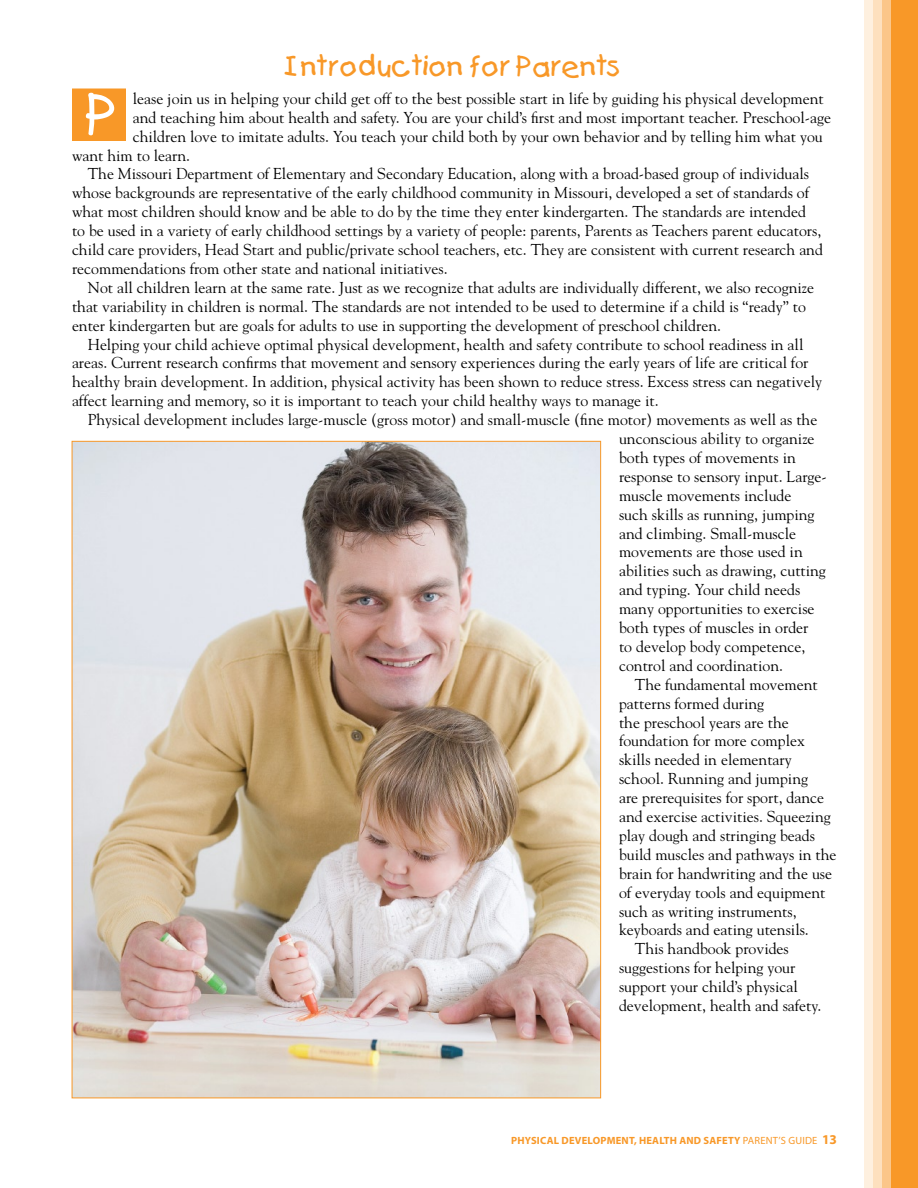
<style>
.page{position:relative;width:918px;height:1188px;background:#fff}
.page>*{position:absolute;margin:0;border:0;box-sizing:border-box;transform-origin:0 0}
.t1{font:54px "Catchup";color:#fff}
.t2{font:27px "Catchup";color:#f89828}
.t3{font:15.75px "Goudy";color:#000}
.t4{font:700 10.5px "Myriad Pro";letter-spacing:.02em;color:#f89828}
.s1{font-weight:400}
.s2{font-size:13.5px}
</style>
<div class="page">
<div style="left:72px;top:88px;width:54px;height:53px;background:#f89828"></div>
<img style="left:74px;top:443px;width:525px;height:653px">
<div style="left:891px;top:0;width:27px;height:1188px;background:#f89828"></div>
<div style="left:882px;top:0;width:9px;height:1188px;background:#fbc689"></div>
<div style="left:873px;top:0;width:9px;height:1188px;background:#fde0be"></div>
<div style="left:864px;top:0;width:9px;height:1188px;background:#fef0df"></div>
<h2 class="t2" style="left:287px;top:48px;width:336px">Introduction for Parents</h2>
<p class="t3" style="left:133px;top:89px;width:693px">lease join us in helping your child get off to the best possible start in life by guiding his physical development</p>
<p class="t3" style="left:133px;top:108px;width:700px">and teaching him about health and safety. You are your child’s first and most important teacher. Preschool-age</p>
<p class="t3" style="left:133px;top:126px;width:692px">children love to imitate adults. You teach your child both by your own behavior and by telling him what you</p>
<p class="t3" style="left:72px;top:145px;width:120px">want him to learn.</p>
<p class="t3" style="left:88px;top:164px;width:723px">The Missouri Department of Elementary and Secondary Education, along with a broad-based group of individuals</p>
<p class="t3" style="left:72px;top:183px;width:739px">whose backgrounds are representative of the early childhood community in Missouri, developed a set of standards of</p>
<p class="t3" style="left:72px;top:202px;width:735px">what most children should know and be able to do by the time they enter kindergarten. The standards are intended</p>
<p class="t3" style="left:72px;top:221px;width:751px">to be used in a variety of early childhood settings by a variety of people: parents, Parents as Teachers parent educators,</p>
<p class="t3" style="left:72px;top:240px;width:752px">child care providers, Head Start and public/private school teachers, etc. They are consistent with current research and</p>
<p class="t3" style="left:72px;top:259px;width:377px">recommendations from other state and national initiatives.</p>
<p class="t3" style="left:88px;top:278px;width:728px">Not all children learn at the same rate. Just as we recognize that adults are individually different, we also recognize</p>
<p class="t3" style="left:72px;top:297px;width:735px">that variability in children is normal. The standards are not intended to be used to determine if a child is “ready” to</p>
<p class="t3" style="left:72px;top:315px;width:651px">enter kindergarten but are goals for adults to use in supporting the development of preschool children.</p>
<p class="t3" style="left:88px;top:334px;width:717px">Helping your child achieve optimal physical development, health and safety contribute to school readiness in all</p>
<p class="t3" style="left:72px;top:353px;width:738px">areas. Current research confirms that movement and sensory experiences during the early years of life are critical for</p>
<p class="t3" style="left:72px;top:372px;width:752px">healthy brain development. In addition, physical activity has been shown to reduce stress. Excess stress can negatively</p>
<p class="t3" style="left:72px;top:391px;width:588px">affect learning and memory, so it is important to teach your child healthy ways to manage it.</p>
<p class="t3" style="left:88px;top:410px;width:731px">Physical development includes large-muscle (gross motor) and small-muscle (fine motor) movements as well as the</p>
<p class="t3" style="left:619px;top:429px;width:197px">unconscious ability to organize</p>
<p class="t3" style="left:619px;top:448px;width:178px">both types of movements in</p>
<p class="t3" style="left:619px;top:467px;width:209px">response to sensory input. Large-</p>
<p class="t3" style="left:619px;top:486px;width:174px">muscle movements include</p>
<p class="t3" style="left:619px;top:504px;width:197px">such skills as running, jumping</p>
<p class="t3" style="left:619px;top:523px;width:179px">and climbing. Small-muscle</p>
<p class="t3" style="left:619px;top:542px;width:185px">movements are those used in</p>
<p class="t3" style="left:619px;top:561px;width:208px">abilities such as drawing, cutting</p>
<p class="t3" style="left:619px;top:580px;width:183px">and typing. Your child needs</p>
<p class="t3" style="left:619px;top:599px;width:197px">many opportunities to exercise</p>
<p class="t3" style="left:619px;top:618px;width:191px">both types of muscles in order</p>
<p class="t3" style="left:619px;top:637px;width:188px">to develop body competence,</p>
<p class="t3" style="left:619px;top:656px;width:166px">control and coordination.</p>
<p class="t3" style="left:635px;top:675px;width:184px">The fundamental movement</p>
<p class="t3" style="left:619px;top:693px;width:147px">patterns formed during</p>
<p class="t3" style="left:619px;top:712px;width:171px">the preschool years are the</p>
<p class="t3" style="left:619px;top:731px;width:187px">foundation for more complex</p>
<p class="t3" style="left:619px;top:750px;width:174px">skills needed in elementary</p>
<p class="t3" style="left:619px;top:769px;width:191px">school. Running and jumping</p>
<p class="t3" style="left:619px;top:788px;width:207px">are prerequisites for sport, dance</p>
<p class="t3" style="left:619px;top:807px;width:213px">and exercise activities. Squeezing</p>
<p class="t3" style="left:619px;top:826px;width:197px">play dough and stringing beads</p>
<p class="t3" style="left:619px;top:845px;width:219px">build muscles and pathways in the</p>
<p class="t3" style="left:619px;top:864px;width:215px">brain for handwriting and the use</p>
<p class="t3" style="left:619px;top:882px;width:208px">of everyday tools and equipment</p>
<p class="t3" style="left:619px;top:901px;width:179px">such as writing instruments,</p>
<p class="t3" style="left:619px;top:920px;width:191px">keyboards and eating utensils.</p>
<p class="t3" style="left:635px;top:939px;width:156px">This handbook provides</p>
<p class="t3" style="left:619px;top:958px;width:178px">suggestions for helping your</p>
<p class="t3" style="left:619px;top:977px;width:180px">support your child’s physical</p>
<p class="t3" style="left:619px;top:996px;width:204px">development, health and safety.</p>
<h1 class="t1" style="left:87px;top:80px;width:33px">P</h1>
<p class="t4" style="left:511px;top:1134px;width:327px">PHYSICAL DEVELOPMENT, HEALTH AND SAFETY <span class="s1">PARENT’S Guide</span> <span class="s2">13</span></p>
</div>
